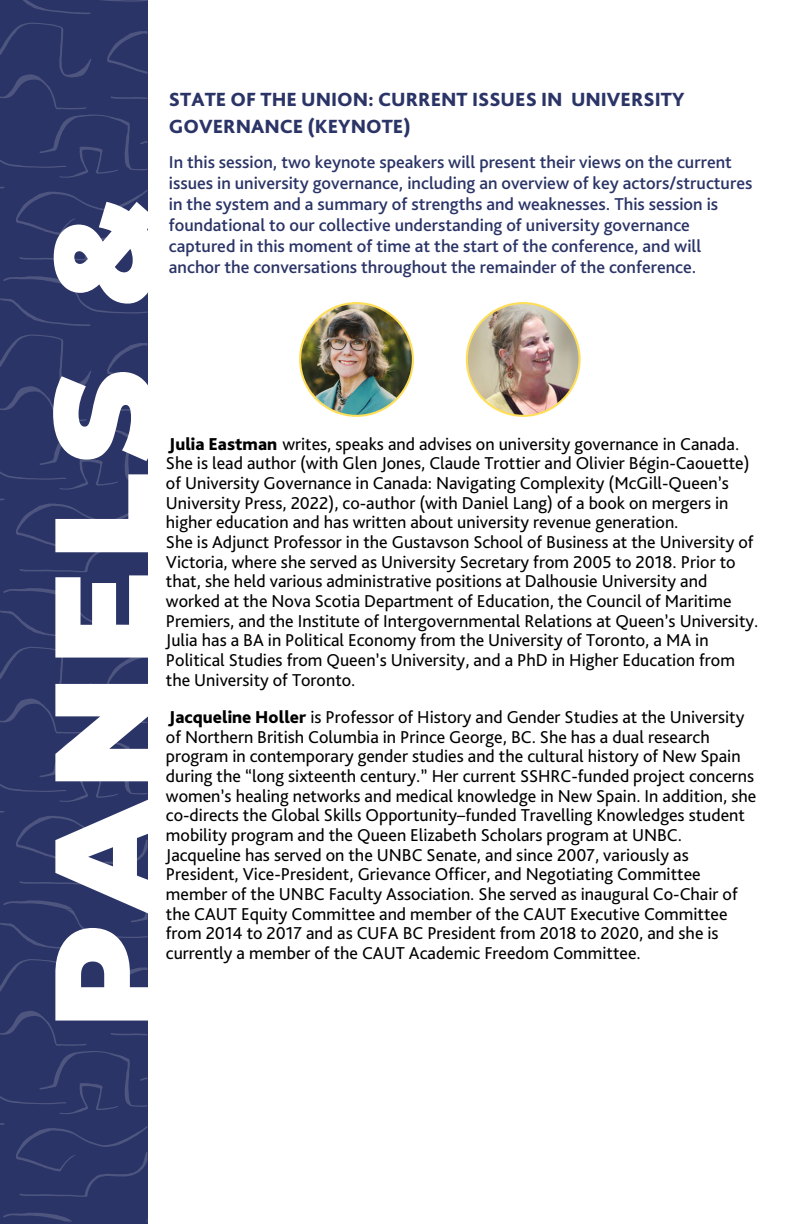
<style>
.page{position:relative;width:792px;height:1224px;background:#fff}
.page>*{position:absolute;margin:0;border:0;box-sizing:border-box;transform-origin:0 0}
.t1{font:900 141.2px "Montserrat";letter-spacing:.075em;color:#fff}
.t2{font:800 20px/27px "Bliss Pro";color:#2b3467}
.t3{font:18px/19.6px "Bliss Pro";color:#000}
.t4{font:500 18px/21px "Bliss Pro";color:#2b3467}
.s1{font-weight:800}
</style>
<div class="page">
<div style="left:0;top:0;width:148px;height:1224px;background:#2b3467"></div>
<svg style="left:23px;top:0;width:124px;height:14px"></svg>
<svg style="left:0;top:23px;width:147px;height:237px"></svg>
<svg style="left:0;top:276px;width:147px;height:50px"></svg>
<svg style="left:0;top:334px;width:147px;height:238px"></svg>
<svg style="left:0;top:588px;width:147px;height:50px"></svg>
<svg style="left:0;top:647px;width:147px;height:238px"></svg>
<svg style="left:0;top:900px;width:147px;height:51px"></svg>
<svg style="left:3px;top:1213px;width:69px;height:9px"></svg>
<svg style="left:0;top:959px;width:147px;height:238px"></svg>
<img style="left:299px;top:302px;width:115px;height:115px">
<img style="left:466px;top:302px;width:115px;height:115px">
<p class="t1" style="left:18px;top:1029px;width:832px;rotate:-90deg">PANELS &amp;</p>
<p class="t2" style="left:169px;top:85px;width:517px">STATE OF THE UNION: CURRENT ISSUES IN UNIVERSITY<br>GOVERNANCE (KEYNOTE)</p>
<p class="t4" style="left:169px;top:151px;width:585px">In this session, two keynote speakers will present their views on the current issues in university governance, including an overview of key actors/structures in the system and a summary of strengths and weaknesses. This session is foundational to our collective understanding of university governance captured in this moment of time at the start of the conference, and will anchor the conversations throughout the remainder of the conference.</p>
<p class="t3" style="left:166px;top:434px;width:585px"><span class="s1">Julia Eastman</span> writes, speaks and advises on university governance in Canada.<br>She is lead author (with Glen Jones, Claude Trottier and Olivier Bégin-Caouette) of University Governance in Canada: Navigating Complexity (McGill-Queen’s University Press, 2022), co-author (with Daniel Lang) of a book on mergers in higher education and has written about university revenue generation.</p>
<p class="t3" style="left:166px;top:532px;width:594px">She is Adjunct Professor in the Gustavson School of Business at the University of Victoria, where she served as University Secretary from 2005 to 2018. Prior to that, she held various administrative positions at Dalhousie University and worked at the Nova Scotia Department of Education, the Council of Maritime Premiers, and the Institute of Intergovernmental Relations at Queen’s University.<br>Julia has a BA in Political Economy from the University of Toronto, a MA in Political Studies from Queen’s University, and a PhD in Higher Education from the University of Toronto.</p>
<p class="t3" style="left:166px;top:707px;width:592px"><span class="s1">Jacqueline Holler</span> is Professor of History and Gender Studies at the University of Northern British Columbia in Prince George, BC. She has a dual research program in contemporary gender studies and the cultural history of New Spain during the “long sixteenth century.” Her current SSHRC-funded project concerns women’s healing networks and medical knowledge in New Spain. In addition, she co-directs the Global Skills Opportunity–funded Travelling Knowledges student mobility program and the Queen Elizabeth Scholars program at UNBC.</p>
<p class="t3" style="left:166px;top:844px;width:573px">Jacqueline has served on the UNBC Senate, and since 2007, variously as President, Vice-President, Grievance Officer, and Negotiating Committee member of the UNBC Faculty Association. She served as inaugural Co-Chair of the CAUT Equity Committee and member of the CAUT Executive Committee from 2014 to 2017 and as CUFA BC President from 2018 to 2020, and she is currently a member of the CAUT Academic Freedom Committee.</p>
</div>
